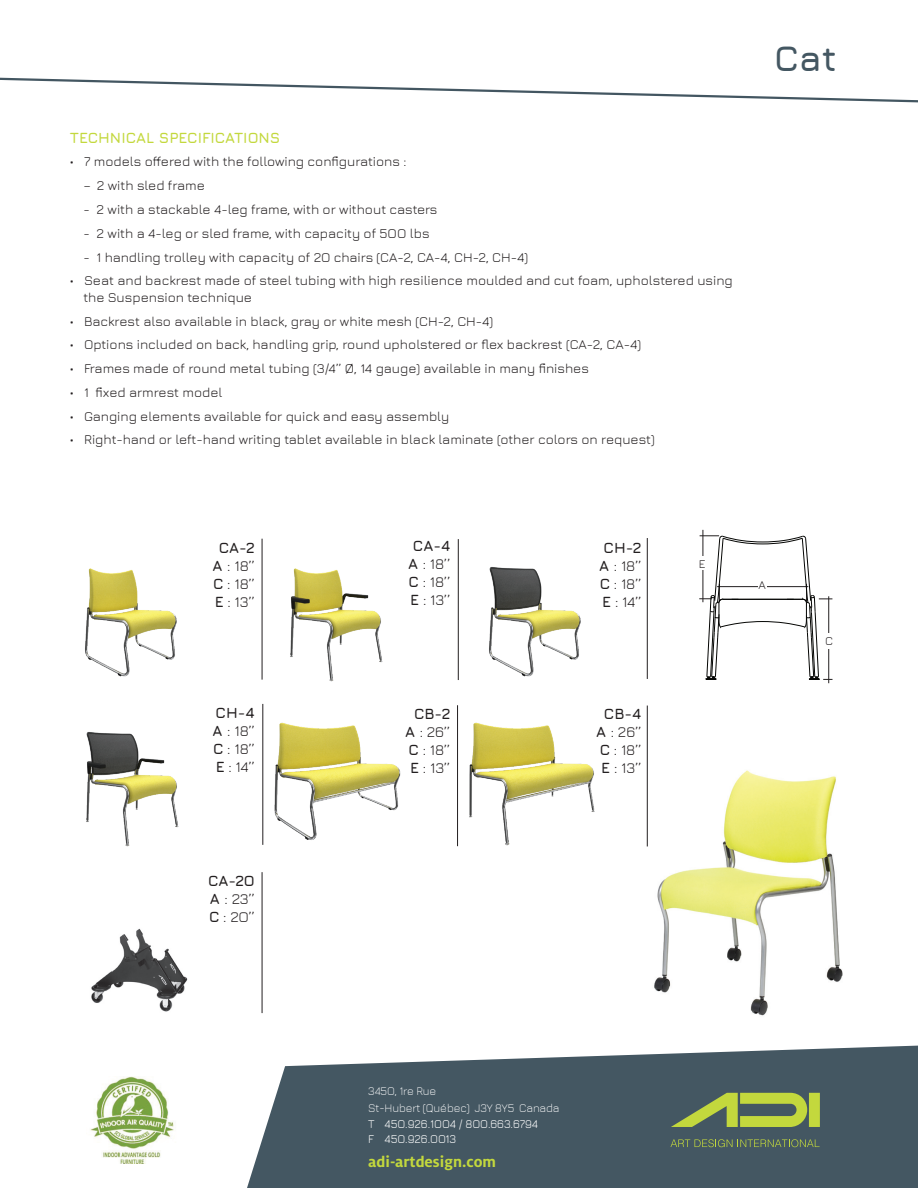
<style>
.page{position:relative;width:918px;height:1188px;background:#fff}
.page>*{position:absolute;margin:0;border:0;box-sizing:border-box;transform-origin:0 0}
.t1{font:700 36px "Jura";color:#445762}
.t2{font:700 16.5px "Milo LF";color:#c3d83d}
.t3{font:15px/18px "Jura";color:#231f20;text-align:center}
.t4{font:700 15px "Jura";color:#c3d83d}
.t5{font:13.5px/16.5px "Jura";color:#231f20}
.t6{font:300 12px/16.5px "Jura";letter-spacing:-.005em;color:#fff;scale:.95 1}
.t7{font:12px/15px "Jura";letter-spacing:-.005em;color:#fff;scale:.95 1}
.t8{font:12px "Jura";color:#231f20}
.s1{font-weight:700}
</style>
<div class="page">
<svg style="left:247px;top:1046px;width:671px;height:142px;background:#576872"></svg>
<svg style="left:0;top:77px;width:918px;height:26px"></svg>
<img style="left:85px;top:568px;width:92px;height:109px">
<img style="left:290px;top:568px;width:93px;height:114px">
<img style="left:489px;top:567px;width:92px;height:110px">
<img style="left:86px;top:732px;width:93px;height:115px">
<img style="left:274px;top:722px;width:127px;height:118px">
<img style="left:469px;top:722px;width:126px;height:124px">
<img style="left:646px;top:751px;width:197px;height:265px">
<img style="left:90px;top:1076px;width:84px;height:88px">
<svg style="left:671px;top:1139px;width:149px;height:8px"></svg>
<div style="left:809px;top:1093px;width:11px;height:34px;background:#c3d83d"></div>
<svg style="left:671px;top:1093px;width:136px;height:34px;background:#879b4e"></svg>
<hr style="left:262px;top:539px;width:1px;height:141px;background:#231f20">
<hr style="left:458px;top:539px;width:1px;height:141px;background:#231f20">
<hr style="left:262px;top:704px;width:1px;height:141px;background:#231f20">
<hr style="left:647px;top:538px;width:1px;height:141px;background:#231f20">
<hr style="left:457px;top:705px;width:1px;height:141px;background:#231f20">
<hr style="left:647px;top:706px;width:1px;height:140px;background:#231f20">
<img style="left:91px;top:928px;width:97px;height:84px">
<hr style="left:262px;top:872px;width:1px;height:141px;background:#231f20">
<hr style="left:828px;top:596px;width:1px;height:87px;background:#231f20">
<hr style="left:703px;top:530px;width:1px;height:72px;background:#231f20">
<svg style="left:699px;top:536px;width:133px;height:144px"></svg>
<p class="t4" style="left:70px;top:127px;width:212px">TECHNICAL SPECIFICATIONS</p>
<p class="t5" style="left:70px;top:152px;width:338px">• 7 models offered with the following configurations :</p>
<p class="t5" style="left:83px;top:176px;width:123px">– 2 with sled frame</p>
<p class="t5" style="left:83px;top:200px;width:356px">- 2 with a stackable 4-leg frame, with or without casters</p>
<p class="t5" style="left:83px;top:224px;width:348px">- 2 with a 4-leg or sled frame, with capacity of 5OO lbs</p>
<p class="t5" style="left:83px;top:247px;width:446px">- 1 handling trolley with capacity of 2O chairs (CA-2, CA-4, CH-2, CH-4)</p>
<p class="t5" style="left:83px;top:271px;width:651px;text-indent:-14px">• Seat and backrest made of steel tubing with high resilience moulded and cut foam, upholstered using the Suspension technique</p>
<p class="t5" style="left:70px;top:312px;width:425px">• Backrest also available in black, gray or white mesh (CH-2, CH-4)</p>
<p class="t5" style="left:70px;top:335px;width:573px">• Options included on back, handling grip, round upholstered or flex backrest (CA-2, CA-4)</p>
<p class="t5" style="left:70px;top:359px;width:521px">• Frames made of round metal tubing (3/4’’ Ø, 14 gauge) available in many finishes</p>
<p class="t5" style="left:70px;top:383px;width:154px">• 1 fixed armrest model</p>
<p class="t5" style="left:70px;top:407px;width:381px">• Ganging elements available for quick and easy assembly</p>
<p class="t5" style="left:70px;top:430px;width:586px">• Right-hand or left-hand writing tablet available in black laminate (other colors on request)</p>
<h1 class="t1" style="left:774px;top:33px;width:64px">Cat</h1>
<p class="t3" style="left:213px;top:538px;width:44px"><span class="s1">CA-2<br>A</span> : 18’’<br><span class="s1">C</span> : 18’’<br><span class="s1">E</span> : 13’’</p>
<p class="t3" style="left:213px;top:703px;width:44px;text-align:justify"><span class="s1">CH-4<br>A</span> : 18’’ <span class="s1">C</span> : 18’’ <span class="s1">E</span> : 14’’</p>
<p class="t3" style="left:408px;top:536px;width:44px"><span class="s1">CA-4<br>A</span> : 18’’<br><span class="s1">C</span> : 18’’<br><span class="s1">E</span> : 13’’</p>
<p class="t3" style="left:599px;top:538px;width:44px;text-align:justify"><span class="s1">CH-2<br>A</span> : 18’’ <span class="s1">C</span> : 18’’ <span class="s1">E</span> : 14’’</p>
<p class="t3" style="left:405px;top:703px;width:47px;text-align:right"><span class="s1">CB-2<br>A</span> : 26’’<br><span class="s1">C</span> : 18’’<br><span class="s1">E</span> : 13’’</p>
<p class="t3" style="left:596px;top:703px;width:47px"><span class="s1">CB-4<br>A</span> : 26’’<br><span class="s1">C</span> : 18’’<br><span class="s1">E</span> : 13’’</p>
<p class="t8" style="left:699px;top:555px;width:8px">E</p>
<p class="t8" style="left:758px;top:577px;width:9px">A</p>
<p class="t8" style="left:825px;top:632px;width:9px">C</p>
<p class="t3" style="left:208px;top:870px;width:48px;text-align:justify"><span class="s1">CA-2O A</span> : 23’’ <span class="s1">C</span> : 2O’’</p>
<p class="t6" style="left:368px;top:1082px;width:203px">345O, 1re Rue<br>St-Hubert (Québec) J3Y 8Y5 Canada</p>
<p class="t7" style="left:368px;top:1116px;width:180px">T 45O.926.1OO4 / 8OO.663.6794<br>F 45O.926.OO13</p>
<p class="t2" style="left:368px;top:1152px;width:129px">adi-artdesign.com</p>
</div>
